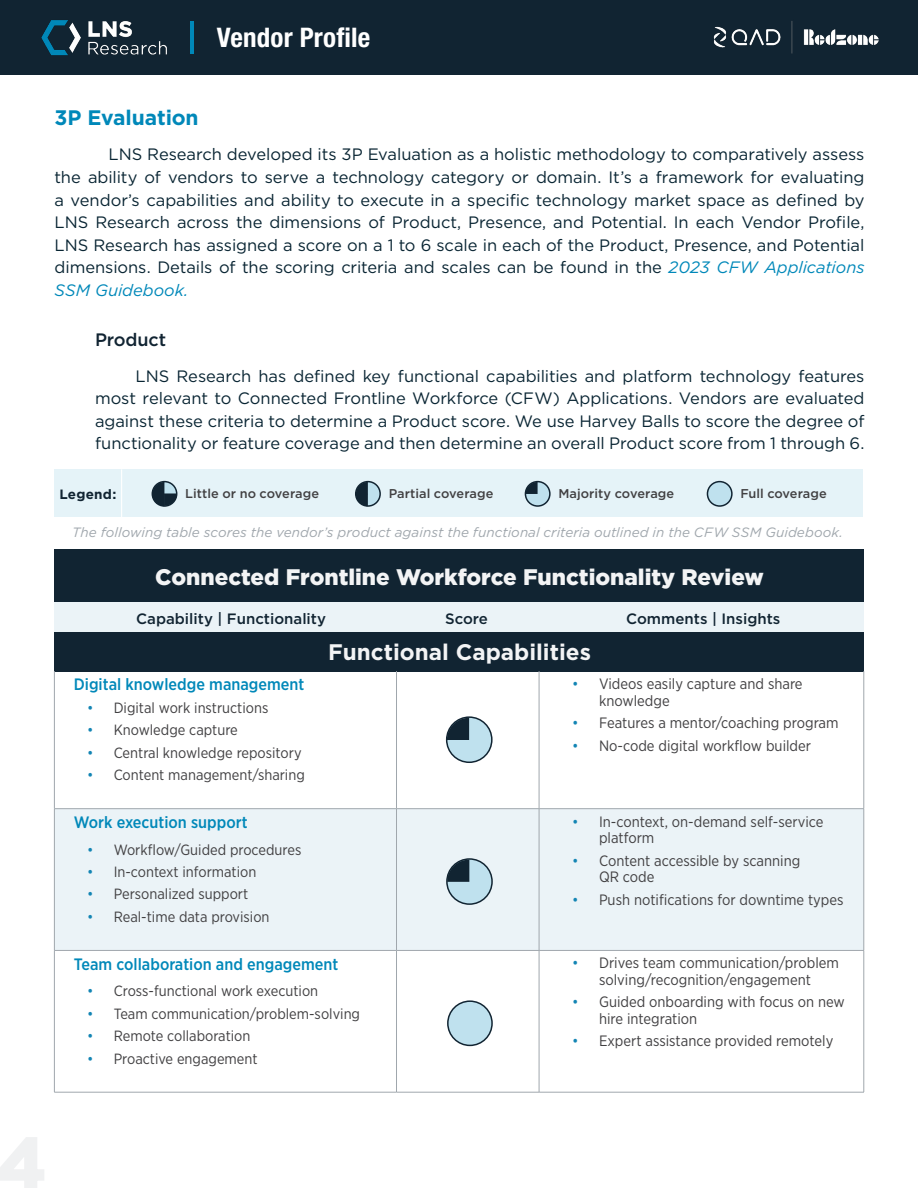
<style>
.page{position:relative;width:918px;height:1188px;background:#fff}
.page>*{position:absolute;margin:0;border:0;box-sizing:border-box;transform-origin:0 0}
.t1{font:700 condensed 27px "Helvetica Neue LT Std";letter-spacing:.01em;color:#fff}
.t2{font:900 22.5px "Gotham";color:#f3f4f5}
.t3{font:700 22.5px "Gotham";color:#f3f4f5}
.t4{font:700 21px "Gotham";letter-spacing:-.005em;color:#0088b9}
.t5{font:500 18px "Gotham";letter-spacing:-.01em;color:#112432}
.t6{font:16.5px/22.5px "Gotham";letter-spacing:-.005em;color:#092533;text-align:justify}
.t7{font:500 16.5px "Gotham Narrow";color:#0088b9}
.t8{font:15px/16.5px "Gotham Narrow";color:#414042}
.t9{font:500 15px "Gotham";color:#112432}
.t10{font:14.85px "Gotham Narrow";color:#414042}
.t11{font:italic 13.5px "Gotham";letter-spacing:.005em;color:#a0a7ad}
.t12{font:700 13.5px "Gotham";letter-spacing:.015em;color:#112432}
.t13{font:500 12.75px "Gotham";color:#414042}
.s1{font-style:italic;color:#0088b9}
.s2{color:#1385b4}
</style>
<div class="page">
<div style="left:0;top:0;width:918px;height:75px;background:#112432"></div>
<hr style="left:190px;top:21px;width:3px;height:33px;background:#0088b9">
<img style="left:41px;top:20px;width:126px;height:36px">
<div style="left:54px;top:549px;width:810px;height:54px;background:#112432"></div>
<div style="left:54px;top:603px;width:810px;height:29px;background:#ebf3f7"></div>
<div style="left:54px;top:632px;width:810px;height:39px;background:#112432"></div>
<div style="left:55px;top:809px;width:809px;height:141px;background:#ebf3f7"></div>
<hr style="left:54px;top:671px;width:1px;height:137px;background:#a0a7ad">
<hr style="left:396px;top:671px;width:1px;height:137px;background:#a0a7ad">
<hr style="left:396px;top:809px;width:1px;height:141px;background:#a0a7ad">
<hr style="left:396px;top:951px;width:1px;height:141px;background:#a0a7ad">
<hr style="left:539px;top:671px;width:1px;height:137px;background:#a0a7ad">
<hr style="left:864px;top:671px;width:1px;height:137px;background:#a0a7ad">
<hr style="left:539px;top:809px;width:1px;height:141px;background:#a0a7ad">
<hr style="left:539px;top:951px;width:1px;height:141px;background:#a0a7ad">
<hr style="left:54px;top:951px;width:1px;height:141px;background:#a0a7ad">
<hr style="left:864px;top:951px;width:1px;height:141px;background:#a0a7ad">
<hr style="left:54px;top:1092px;width:343px;height:1px;background:#a0a7ad">
<hr style="left:397px;top:1092px;width:142px;height:1px;background:#a0a7ad">
<hr style="left:539px;top:1092px;width:325px;height:1px;background:#a0a7ad">
<hr style="left:54px;top:808px;width:343px;height:1px;background:#a0a7ad">
<hr style="left:54px;top:809px;width:1px;height:141px;background:#a0a7ad">
<hr style="left:397px;top:808px;width:142px;height:1px;background:#a0a7ad">
<hr style="left:539px;top:808px;width:325px;height:1px;background:#a0a7ad">
<hr style="left:864px;top:809px;width:1px;height:141px;background:#a0a7ad">
<hr style="left:54px;top:950px;width:343px;height:1px;background:#a0a7ad">
<hr style="left:397px;top:950px;width:142px;height:1px;background:#a0a7ad">
<hr style="left:539px;top:950px;width:325px;height:1px;background:#a0a7ad">
<div style="left:55px;top:469px;width:808px;height:48px;background:#e5f3f8"></div>
<div style="left:152px;top:481px;width:25px;height:26px;border:2px solid #112432;border-radius:50%"></div>
<svg style="left:152px;top:482px;width:25px;height:24px"></svg>
<div style="left:356px;top:482px;width:24px;height:24px;background:#bfe1ee;border-radius:50%"></div>
<div style="left:355px;top:481px;width:26px;height:26px;border:2px solid #112432;border-radius:50%"></div>
<svg style="left:356px;top:482px;width:12px;height:24px"></svg>
<div style="left:525px;top:482px;width:25px;height:24px;background:#bfe1ee;border-radius:50%"></div>
<div style="left:525px;top:481px;width:26px;height:26px;border:2px solid #112432;border-radius:50%"></div>
<svg style="left:526px;top:482px;width:12px;height:12px"></svg>
<div style="left:707px;top:482px;width:25px;height:24px;background:#bfe1ee;border-radius:50%"></div>
<div style="left:707px;top:481px;width:26px;height:26px;border:2px solid #112432;border-radius:50%"></div>
<hr style="left:121px;top:469px;width:1px;height:48px;background:#fff">
<div style="left:447px;top:859px;width:45px;height:45px;background:#bfe1ee;border-radius:50%"></div>
<div style="left:446px;top:858px;width:47px;height:47px;border:2px solid #112432;border-radius:50%"></div>
<svg style="left:447px;top:860px;width:22px;height:22px"></svg>
<div style="left:447px;top:717px;width:45px;height:45px;background:#bfe1ee;border-radius:50%"></div>
<div style="left:446px;top:716px;width:47px;height:47px;border:2px solid #112432;border-radius:50%"></div>
<svg style="left:447px;top:718px;width:22px;height:22px"></svg>
<div style="left:448px;top:1001px;width:44px;height:44px;background:#bfe1ee;border-radius:50%"></div>
<div style="left:447px;top:1000px;width:46px;height:46px;border:2px solid #112432;border-radius:50%"></div>
<img style="left:714px;top:21px;width:164px;height:33px">
<h1 class="t1" style="left:217px;top:21px;width:155px">Vendor Profile</h1>
<p class="t4" style="left:55px;top:103px;width:146px">3P Evaluation</p>
<p class="t6" style="left:55px;top:143px;width:811px;text-indent:54px">LNS Research developed its 3P Evaluation as a holistic methodology to comparatively assess the ability of vendors to serve a technology category or domain. It’s a framework for evaluating a vendor’s capabilities and ability to execute in a specific technology market space as defined by LNS Research across the dimensions of Product, Presence, and Potential. In each Vendor Profile, LNS Research has assigned a score on a 1 to 6 scale in each of the Product, Presence, and Potential dimensions. Details of the scoring criteria and scales can be found in the <span class="s1">2023 CFW Applications SSM Guidebook.</span></p>
<p class="t5" style="left:95px;top:328px;width:73px">Product</p>
<p class="t6" style="left:95px;top:364px;width:771px;text-indent:41px">LNS Research has defined key functional capabilities and platform technology features most relevant to Connected Frontline Workforce (CFW) Applications. Vendors are evaluated against these criteria to determine a Product score. We use Harvey Balls to score the degree of functionality or feature coverage and then determine an overall Product score from 1 through 6.</p>
<p class="t12" style="left:59px;top:485px;width:58px">Legend:</p>
<p class="t13" style="left:185px;top:485px;width:135px">Little or no coverage</p>
<p class="t13" style="left:389px;top:485px;width:106px">Partial coverage</p>
<p class="t13" style="left:558px;top:485px;width:117px">Majority coverage</p>
<p class="t13" style="left:740px;top:485px;width:88px">Full coverage</p>
<p class="t11" style="left:72px;top:523px;width:772px">The following table scores the vendor’s product against the functional criteria outlined in the CFW SSM Guidebook.</p>
<h2 class="t2" style="left:155px;top:562px;width:610px">Connected Frontline Workforce Functionality Review</h2>
<p class="t9" style="left:136px;top:609px;width:191px">Capability | Functionality</p>
<p class="t9" style="left:445px;top:609px;width:44px">Score</p>
<p class="t9" style="left:626px;top:609px;width:156px">Comments | Insights</p>
<p class="t7" style="left:74px;top:674px;width:232px">Digital knowledge management</p>
<p class="t10" style="left:87px;top:698px;width:183px"><span class="s2">•</span> Digital work instructions</p>
<p class="t10" style="left:87px;top:721px;width:152px"><span class="s2">•</span> Knowledge capture</p>
<p class="t10" style="left:87px;top:743px;width:216px"><span class="s2">•</span> Central knowledge repository</p>
<p class="t10" style="left:87px;top:766px;width:219px"><span class="s2">•</span> Content management/sharing</p>
<p class="t7" style="left:74px;top:812px;width:175px">Work execution support</p>
<p class="t10" style="left:87px;top:840px;width:216px"><span class="s2">•</span> Workflow/Guided procedures</p>
<p class="t10" style="left:87px;top:863px;width:171px"><span class="s2">•</span> In-context information</p>
<p class="t10" style="left:87px;top:885px;width:163px"><span class="s2">•</span> Personalized support</p>
<p class="t10" style="left:87px;top:908px;width:184px"><span class="s2">•</span> Real-time data provision</p>
<h2 class="t3" style="left:328px;top:638px;width:264px">Functional Capabilities</h2>
<p class="t8" style="left:599px;top:675px;width:205px;text-indent:-27px"><span class="s2">•</span> Videos easily capture and share knowledge</p>
<p class="t8" style="left:572px;top:714px;width:268px"><span class="s2">•</span> Features a mentor/coaching program</p>
<p class="t8" style="left:572px;top:737px;width:241px"><span class="s2">•</span> No-code digital workflow builder</p>
<p class="t8" style="left:599px;top:813px;width:226px;text-indent:-27px"><span class="s2">•</span> In-context, on-demand self-service platform</p>
<p class="t8" style="left:599px;top:852px;width:203px;text-indent:-27px"><span class="s2">•</span> Content accessible by scanning<br>QR code</p>
<p class="t8" style="left:572px;top:891px;width:273px"><span class="s2">•</span> Push notifications for downtime types</p>
<p class="t7" style="left:74px;top:953px;width:266px">Team collaboration and engagement</p>
<p class="t10" style="left:87px;top:982px;width:233px"><span class="s2">•</span> Cross-functional work execution</p>
<p class="t10" style="left:87px;top:1004px;width:275px"><span class="s2">•</span> Team communication/problem-solving</p>
<p class="t10" style="left:87px;top:1027px;width:165px"><span class="s2">•</span> Remote collaboration</p>
<p class="t10" style="left:87px;top:1049px;width:172px"><span class="s2">•</span> Proactive engagement</p>
<p class="t8" style="left:572px;top:955px;width:268px;text-align:center"><span class="s2">•</span> Drives team communication/problem solving/recognition/engagement</p>
<p class="t8" style="left:599px;top:994px;width:247px;text-indent:-27px"><span class="s2">•</span> Guided onboarding with focus on new hire integration</p>
<p class="t8" style="left:572px;top:1033px;width:263px"><span class="s2">•</span> Expert assistance provided remotely</p>
</div>
